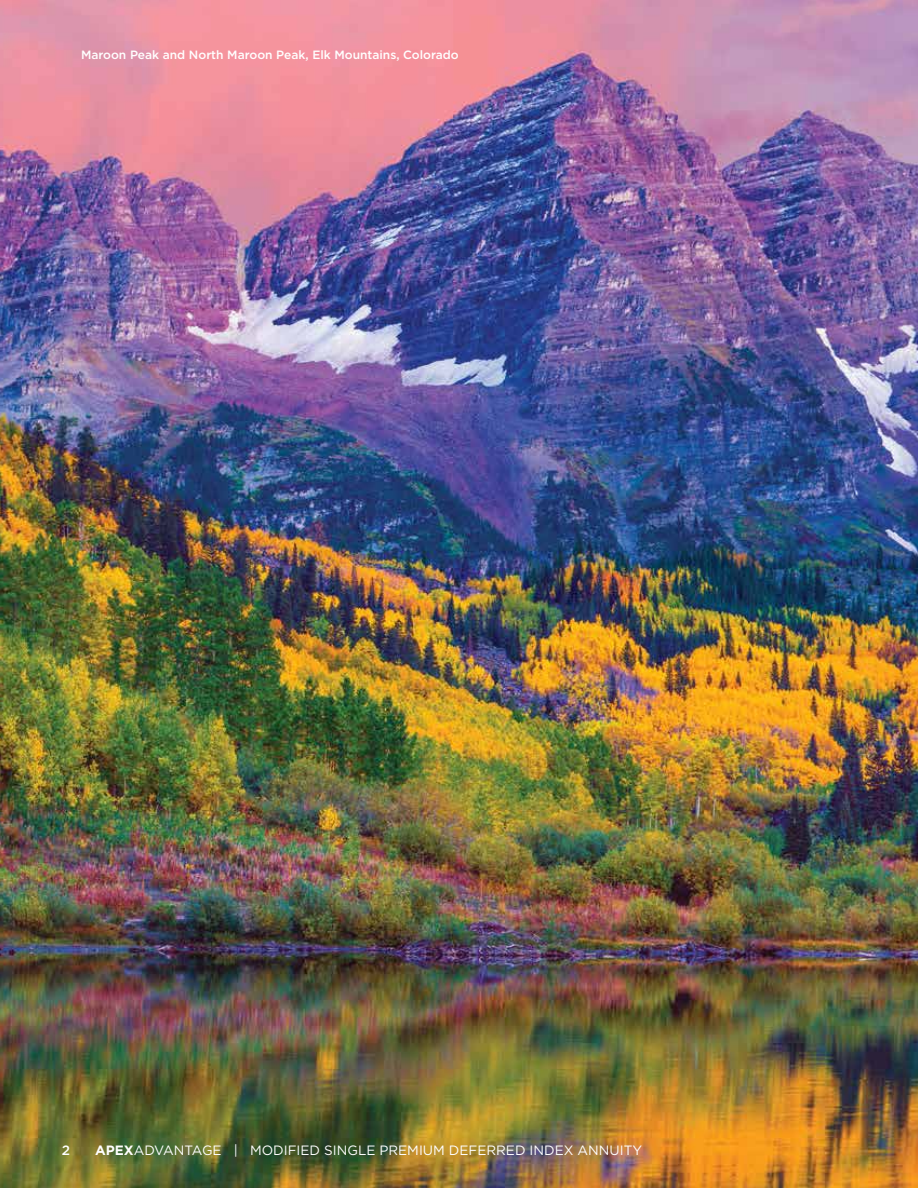
<style>
.page{position:relative;width:918px;height:1188px;background:#fff}
.page>*{position:absolute;margin:0;border:0;box-sizing:border-box;transform-origin:0 0}
.t1{font:13.5px "Gotham";color:#fff}
.t2{font:500 13.5px "Gotham";color:#fff}
.t3{font:500 12px "Gotham";color:#fff}
.s1{font-weight:700}
</style>
<div class="page">
<img style="left:0;top:0;width:918px;height:1188px">
<p class="t3" style="left:81px;top:47px;width:379px">Maroon Peak and North Maroon Peak, Elk Mountains, Colorado</p>
<p class="t2" style="left:62px;top:1141px;width:10px">2</p>
<p class="t1" style="left:95px;top:1142px;width:549px"><span class="s1">APEX</span>ADVANTAGE | MODIFIED SINGLE PREMIUM DEFERRED INDEX ANNUITY</p>
</div>
